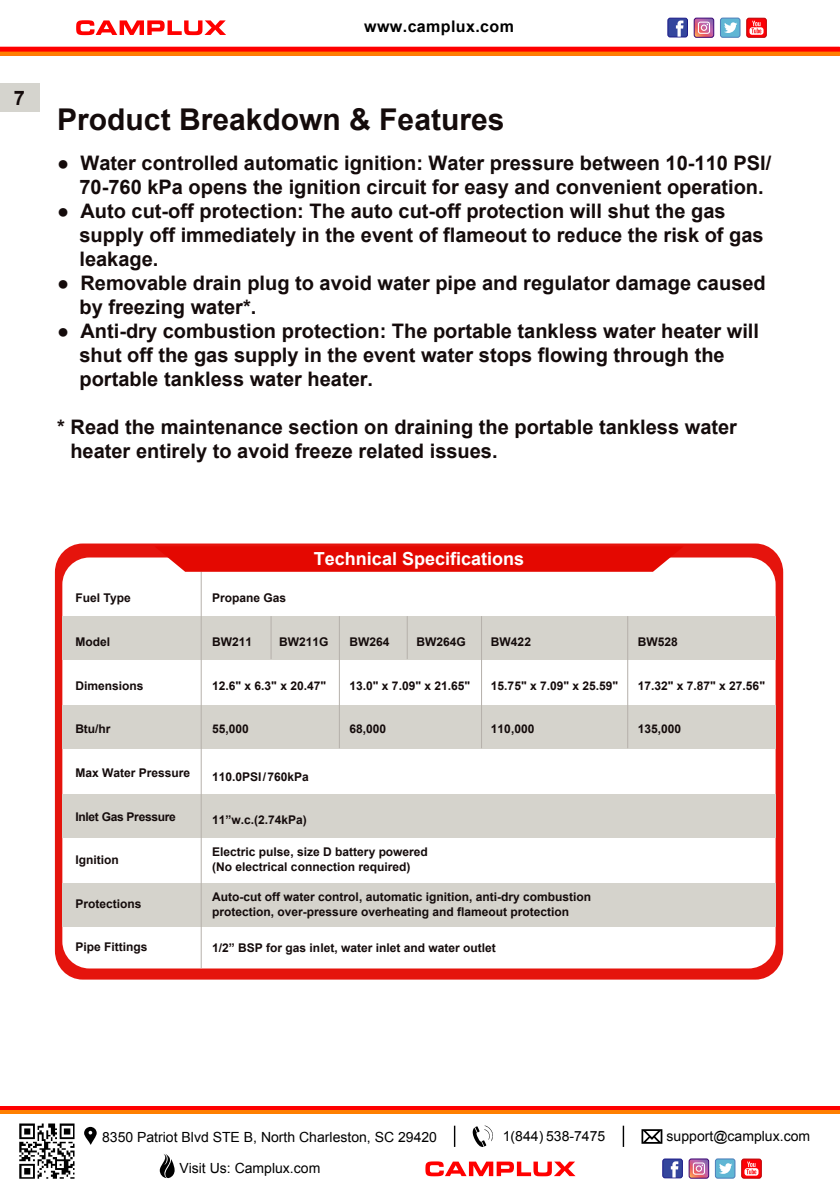
<style>
.page{position:relative;width:840px;height:1191px;background:#fff}
.page>*{position:absolute;margin:0;border:0;box-sizing:border-box;transform-origin:0 0}
.t1{font:700 30px "Arial";color:#140b0b}
.t2{font:700 20px/24px "Arial";color:#140b0b}
.t3{font:700 18px "Arial";color:#fff}
.t4{font:700 16px "Arial";letter-spacing:.025em;color:#000}
.t5{font:14px "Arial";color:#000}
.t6{font:700 12px/14.4px "Arial";color:#140b0b}
.t7{font:700 12px "Arial";letter-spacing:-.025em;color:#140b0b}
.s1{font-family:"Segoe UI";font-size:22.6px}
.s2{font-weight:400}
</style>
<div class="page">
<div style="left:0;top:84px;width:40px;height:28px;background:#d5d4ce"></div>
<svg style="left:55px;top:543px;width:727px;height:436px;background:#e6241d"></svg>
<div style="left:62px;top:557px;width:713px;height:411px;background:#fff;border-radius:27px"></div>
<div style="left:62px;top:616px;width:713px;height:43px;background:#d5d3cc"></div>
<div style="left:62px;top:705px;width:713px;height:43px;background:#d5d3cc"></div>
<div style="left:62px;top:794px;width:713px;height:43px;background:#d5d3cc"></div>
<div style="left:62px;top:883px;width:713px;height:43px;background:#d5d3cc"></div>
<hr style="left:200px;top:571px;width:1px;height:397px;background:#b5b0aa">
<hr style="left:481px;top:616px;width:1px;height:132px;background:#b5b0aa">
<hr style="left:338px;top:616px;width:1px;height:132px;background:#b5b0aa">
<hr style="left:627px;top:616px;width:1px;height:132px;background:#b5b0aa">
<hr style="left:270px;top:616px;width:1px;height:43px;background:#b5b0aa">
<hr style="left:406px;top:616px;width:1px;height:43px;background:#b5b0aa">
<svg style="left:154px;top:546px;width:529px;height:26px;background:#e5150e"></svg>
<svg style="left:0;top:47px;width:839px;height:5px;background:#ff0900"></svg>
<hr style="left:0;top:52px;width:839px;height:4px;background:#ff8001">
<div style="left:746px;top:18px;width:20px;height:19px;background:#fc0006;border-radius:2px"></div>
<div style="left:746px;top:18px;width:20px;height:20px;border:1px solid #ba0003;border-radius:2px"></div>
<svg style="left:749px;top:21px;width:14px;height:14px"></svg>
<div style="left:693px;top:18px;width:20px;height:20px;border:1px solid #3e0877;border-radius:2px"></div>
<svg style="left:693px;top:18px;width:20px;height:19px"></svg>
<div style="left:720px;top:18px;width:19px;height:19px;background:#60b6d4;border-radius:2px"></div>
<div style="left:719px;top:18px;width:21px;height:20px;border:1px solid #4b7db9;border-radius:2px"></div>
<svg style="left:724px;top:22px;width:13px;height:11px"></svg>
<div style="left:667px;top:18px;width:20px;height:19px;background:#34469d;border-radius:2px"></div>
<div style="left:667px;top:18px;width:20px;height:19px;border:1px solid #1b1a88;border-radius:2px"></div>
<svg style="left:675px;top:20px;width:8px;height:17px"></svg>
<svg style="left:76px;top:20px;width:150px;height:15px"></svg>
<svg style="left:741px;top:1159px;width:19px;height:19px"></svg>
<div style="left:740px;top:1158px;width:21px;height:20px;border:1px solid #ba0003;border-radius:2px"></div>
<svg style="left:744px;top:1161px;width:14px;height:14px"></svg>
<div style="left:688px;top:1158px;width:20px;height:20px;border:1px solid #3e0877;border-radius:2px"></div>
<svg style="left:688px;top:1159px;width:20px;height:19px"></svg>
<div style="left:715px;top:1159px;width:19px;height:19px;background:#60b6d4;border-radius:2px"></div>
<div style="left:714px;top:1158px;width:21px;height:20px;border:1px solid #4b7db9;border-radius:2px"></div>
<svg style="left:719px;top:1163px;width:13px;height:10px"></svg>
<div style="left:662px;top:1159px;width:20px;height:18px;background:#34469d;border-radius:2px"></div>
<div style="left:662px;top:1158px;width:20px;height:20px;border:1px solid #1b1a88;border-radius:2px"></div>
<svg style="left:670px;top:1161px;width:8px;height:16px"></svg>
<svg style="left:425px;top:1161px;width:150px;height:15px"></svg>
<div style="left:0;top:1106px;width:839px;height:6px;background:#f00"></div>
<hr style="left:0;top:1110px;width:839px;height:3px;background:#ff8001">
<svg style="left:19px;top:1123px;width:55px;height:55px"></svg>
<svg style="left:159px;top:1154px;width:16px;height:24px"></svg>
<svg style="left:622px;top:1125px;width:1px;height:22px"></svg>
<svg style="left:641px;top:1129px;width:21px;height:14px"></svg>
<svg style="left:84px;top:1126px;width:13px;height:18px"></svg>
<svg style="left:472px;top:1125px;width:21px;height:22px"></svg>
<hr style="left:453px;top:1125px;width:2px;height:22px;background:#000">
<p class="t2" style="left:14px;top:86px;width:16px">7<span class="s1">1</span></p>
<p class="t4" style="left:364px;top:15px;width:151px">www.camplux.com</p>
<h1 class="t1" style="left:57px;top:100px;width:448px">Product Breakdown &amp; Features</h1>
<p class="t2" style="left:79px;top:152px;width:693px;text-indent:-22px"><span class="s2">●</span> Water controlled automatic ignition: Water pressure between 10-110 PSI/<br>70-760 kPa opens the ignition circuit for easy and convenient operation.</p>
<p class="t2" style="left:79px;top:200px;width:685px;text-indent:-22px"><span class="s2">●</span> Auto cut-off protection: The auto cut-off protection will shut the gas supply off immediately in the event of flameout to reduce the risk of gas leakage.</p>
<p class="t2" style="left:79px;top:272px;width:687px;text-indent:-22px"><span class="s2">●</span> Removable drain plug to avoid water pipe and regulator damage caused by freezing water*.</p>
<p class="t2" style="left:79px;top:320px;width:680px;text-indent:-22px"><span class="s2">●</span> Anti-dry combustion protection: The portable tankless water heater will shut off the gas supply in the event water stops flowing through the portable tankless water heater.</p>
<p class="t2" style="left:70px;top:416px;width:667px;text-indent:-13px">* Read the maintenance section on draining the portable tankless water heater entirely to avoid freeze related issues.</p>
<p class="t3" style="left:314px;top:546px;width:212px">Technical Specifications</p>
<p class="t6" style="left:212px;top:591px;width:75px">Propane Gas</p>
<p class="t6" style="left:75px;top:591px;width:57px">Fuel Type</p>
<p class="t6" style="left:75px;top:635px;width:36px">Model</p>
<p class="t6" style="left:75px;top:678px;width:70px">Dimensions</p>
<p class="t6" style="left:75px;top:722px;width:37px">Btu/hr</p>
<p class="t6" style="left:75px;top:766px;width:116px">Max Water Pressure</p>
<p class="t7" style="left:75px;top:808px;width:102px">Inlet Gas Pressure</p>
<p class="t6" style="left:75px;top:853px;width:45px">Ignition</p>
<p class="t6" style="left:75px;top:896px;width:67px">Protections</p>
<p class="t6" style="left:75px;top:940px;width:74px">Pipe Fittings</p>
<p class="t6" style="left:212px;top:940px;width:285px">1/2” BSP for gas inlet, water inlet and water outlet</p>
<p class="t6" style="left:279px;top:635px;width:51px">BW211G</p>
<p class="t6" style="left:349px;top:635px;width:42px">BW264</p>
<p class="t6" style="left:416px;top:635px;width:51px">BW264G</p>
<p class="t6" style="left:490px;top:635px;width:42px">BW422</p>
<p class="t6" style="left:212px;top:635px;width:42px">BW211</p>
<p class="t6" style="left:637px;top:635px;width:42px">BW528</p>
<p class="t6" style="left:349px;top:678px;width:122px">13.0" x 7.09" x 21.65"</p>
<p class="t6" style="left:637px;top:678px;width:129px">17.32" x 7.87" x 27.56"</p>
<p class="t6" style="left:490px;top:678px;width:129px">15.75" x 7.09" x 25.59"</p>
<p class="t6" style="left:212px;top:678px;width:115px">12.6" x 6.3" x 20.47"</p>
<p class="t6" style="left:490px;top:722px;width:45px">110,000</p>
<p class="t6" style="left:212px;top:722px;width:38px">55,000</p>
<p class="t6" style="left:349px;top:722px;width:38px">68,000</p>
<p class="t6" style="left:637px;top:722px;width:45px">135,000</p>
<p class="t6" style="left:212px;top:769px;width:98px">110.0PSI/760kPa</p>
<p class="t6" style="left:212px;top:813px;width:96px">11”w.c.(2.74kPa)</p>
<p class="t6" style="left:212px;top:845px;width:217px">Electric pulse, size D battery powered (No electrical connection required)</p>
<p class="t6" style="left:212px;top:890px;width:380px">Auto-cut off water control, automatic ignition, anti-dry combustion protection, over-pressure overheating and flameout protection</p>
<p class="t5" style="left:102px;top:1127px;width:336px">8350 Patriot Blvd STE B, North Charleston, SC 29420</p>
<p class="t5" style="left:502px;top:1126px;width:104px">1(844) 538-7475</p>
<p class="t5" style="left:666px;top:1126px;width:145px">support@camplux.com</p>
<p class="t5" style="left:179px;top:1159px;width:142px">Visit Us: Camplux.com</p>
</div>
